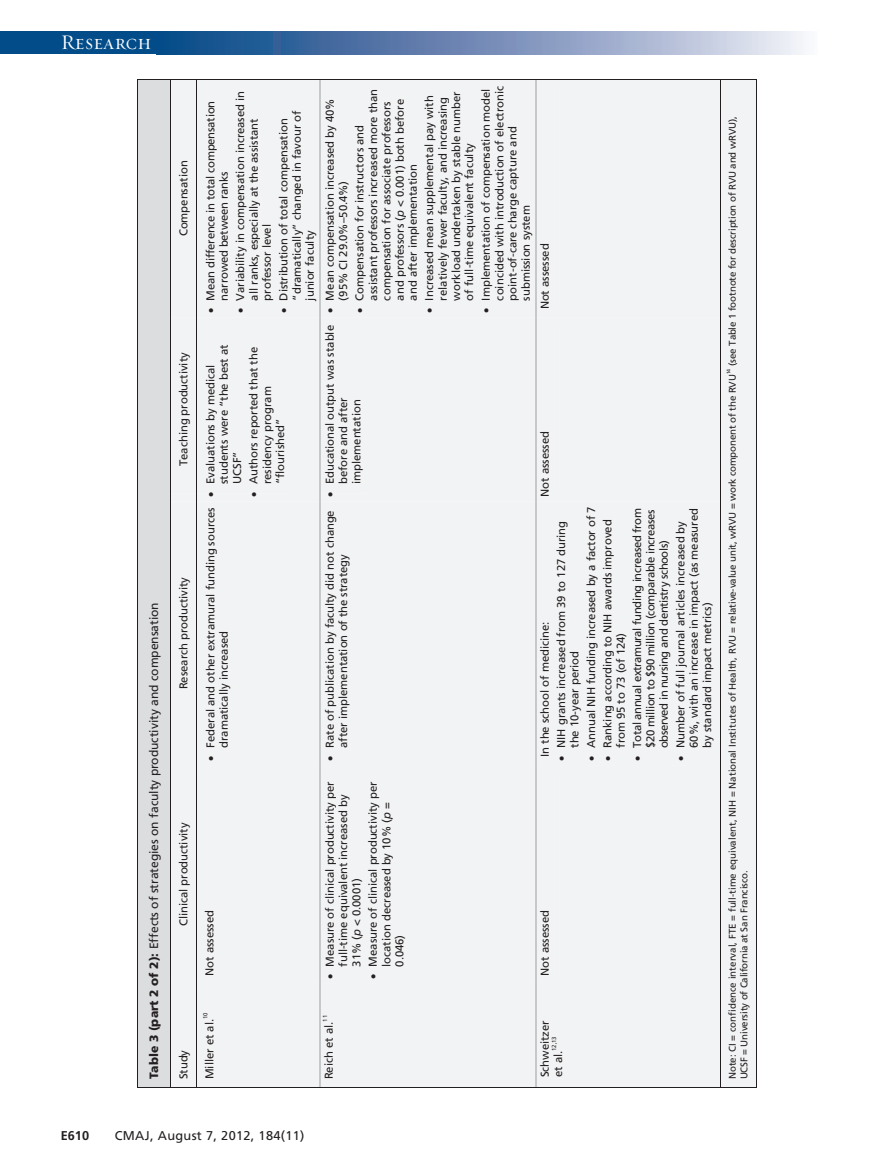
<style>
.page{position:relative;width:878px;height:1175px;background:#fff}
.page>*{position:absolute;margin:0;border:0;box-sizing:border-box;transform-origin:0 0}
.t1{font:21px "Requiem Display HTF Small Caps";letter-spacing:.005em;color:#fff}
.t2{font:12.75px "Frutiger LT Std";letter-spacing:.025em;color:#231f20}
.t3{font:700 12.75px "Frutiger LT Std";color:#231f20}
.t4{font:12px "Frutiger";color:#231f20}
.t5{font:11.4px/13.4px "Frutiger";letter-spacing:-.005em;color:#231f20}
.t6{font:11.4px/13.2px "Frutiger";letter-spacing:-.03em;color:#231f20}
.t7{font:9.75px "Frutiger";color:#231f20}
.t8{font:9.75px "Frutiger";letter-spacing:-.02em;color:#231f20}
.t9{font:6px "Frutiger";letter-spacing:-.01em;color:#231f20}
.t10{font:5.25px "Frutiger";color:#231f20}
.s1{font-weight:900}
.s2{font-style:italic}
</style>
<div class="page">
<div style="left:217px;top:78px;width:600px;height:1018px;background:linear-gradient(to bottom,#fff,#fff)"></div>
<div style="left:0;top:32px;width:164px;height:22px;background:#014c89"></div>
<svg style="left:164px;top:32px;width:640px;height:22px;background:#7692ba"></svg>
<div style="left:61px;top:78px;width:600px;height:1018px;background:#fff"></div>
<div style="left:137px;top:79px;width:619px;height:1009px;background:#f2f3f4"></div>
<h1 class="t1" style="left:61px;top:30px;width:92px">Research</h1>
<p class="t4" style="left:149px;top:1079px;width:478px;rotate:-90deg"><span class="s1">Table 3 (part 2 of 2):</span> Effects of strategies on faculty productivity and compensation</p>
<p class="t5" style="left:178px;top:236px;width:77px;rotate:-90deg">Compensation</p>
<p class="t5" style="left:178px;top:466px;width:115px;rotate:-90deg">Teaching productivity</p>
<p class="t5" style="left:178px;top:689px;width:114px;rotate:-90deg">Research productivity</p>
<p class="t5" style="left:178px;top:926px;width:105px;rotate:-90deg">Clinical productivity</p>
<p class="t5" style="left:205px;top:300px;width:201px;text-indent:-13px;rotate:-90deg">• Mean difference in total compensation narrowed between ranks</p>
<p class="t5" style="left:234px;top:300px;width:211px;text-indent:-13px;rotate:-90deg">• Variability in compensation increased in all ranks, especially at the assistant professor level</p>
<p class="t5" style="left:278px;top:300px;width:191px;text-indent:-13px;rotate:-90deg">• Distribution of total compensation “dramatically” changed in favour of junior faculty</p>
<p class="t5" style="left:205px;top:484px;width:141px;text-indent:-13px;rotate:-90deg">• Evaluations by medical students were “the best at<br>UCSF”</p>
<p class="t5" style="left:248px;top:484px;width:139px;text-indent:-13px;rotate:-90deg">• Authors reported that the residency program “flourished”</p>
<p class="t5" style="left:205px;top:748px;width:242px;text-indent:-13px;rotate:-90deg">• Federal and other extramural funding sources dramatically increased</p>
<p class="t5" style="left:203px;top:975px;width:67px;rotate:-90deg">Not assessed</p>
<p class="t5" style="left:324px;top:300px;width:203px;text-indent:-13px;rotate:-90deg">• Mean compensation increased by 40% (95% CI 29.0%–50.4%)</p>
<p class="t5" style="left:354px;top:300px;width:213px;text-indent:-13px;rotate:-90deg">• Compensation for instructors and assistant professors increased more than compensation for associate professors and professors (<span class="s2">p</span> &lt; 0.001) both before and after implementation</p>
<p class="t5" style="left:423px;top:300px;width:210px;text-indent:-13px;rotate:-90deg">• Increased mean supplemental pay with relatively fewer faculty, and increasing workload undertaken by stable number of full-time equivalent faculty</p>
<p class="t5" style="left:480px;top:300px;width:216px;text-indent:-13px;rotate:-90deg">• Implementation of compensation model coincided with introduction of electronic point-of-care charge capture and submission system</p>
<p class="t5" style="left:324px;top:484px;width:160px;text-indent:-13px;rotate:-90deg">• Educational output was stable before and after implementation</p>
<p class="t5" style="left:539px;top:309px;width:67px;rotate:-90deg">Not assessed</p>
<p class="t5" style="left:539px;top:497px;width:67px;rotate:-90deg">Not assessed</p>
<p class="t5" style="left:324px;top:748px;width:239px;text-indent:-13px;rotate:-90deg">• Rate of publication by faculty did not change after implementation of the strategy</p>
<p class="t5" style="left:324px;top:966px;width:187px;text-indent:-13px;rotate:-90deg">• Measure of clinical productivity per full-time equivalent increased by<br>31% (<span class="s2">p</span> &lt; 0.0001)</p>
<p class="t5" style="left:367px;top:966px;width:187px;text-indent:-13px;rotate:-90deg">• Measure of clinical productivity per location decreased by 10% (<span class="s2">p</span> =<br>0.046)</p>
<p class="t5" style="left:585px;top:760px;width:256px;rotate:-90deg">• Annual NIH funding increased by a factor of 7</p>
<p class="t5" style="left:601px;top:748px;width:230px;text-indent:-13px;rotate:-90deg">• Ranking according to NIH awards improved from 95 to 73 (of 124)</p>
<p class="t6" style="left:631px;top:748px;width:241px;text-indent:-13px;rotate:-90deg">• Total annual extramural funding increased from $20 million to $90 million (comparable increases observed in nursing and dentistry schools)</p>
<p class="t5" style="left:674px;top:748px;width:241px;text-indent:-13px;rotate:-90deg">• Number of full journal articles increased by<br>60%, with an increase in impact (as measured by standard impact metrics)</p>
<p class="t5" style="left:555px;top:748px;width:229px;text-indent:-13px;rotate:-90deg">• NIH grants increased from 39 to 127 during the 10-year period</p>
<p class="t5" style="left:539px;top:757px;width:137px;rotate:-90deg">In the school of medicine:</p>
<p class="t5" style="left:539px;top:975px;width:67px;rotate:-90deg">Not assessed</p>
<p class="t5" style="left:178px;top:1079px;width:31px;rotate:-90deg">Study</p>
<p class="t9" style="left:203px;top:1019px;width:8px;rotate:-90deg">10</p>
<p class="t5" style="left:203px;top:1079px;width:62px;rotate:-90deg">Miller et al.</p>
<p class="t9" style="left:322px;top:1021px;width:8px;rotate:-90deg">11</p>
<p class="t5" style="left:323px;top:1079px;width:59px;rotate:-90deg">Reich et al.</p>
<p class="t5" style="left:539px;top:1077px;width:58px;rotate:-90deg">Schweitzer et al.</p>
<p class="t9" style="left:551px;top:1050px;width:16px;rotate:-90deg">12,13</p>
<p class="t8" style="left:728px;top:366px;width:251px;rotate:-90deg">(see Table 1 footnote for description of RVU and wRVU),</p>
<p class="t10" style="left:726px;top:374px;width:7px;rotate:-90deg">14</p>
<p class="t7" style="left:728px;top:1079px;width:706px;rotate:-90deg">Note: CI = confidence interval, FTE = full-time equivalent, NIH = National Institutes of Health, RVU = relative-value unit, wRVU = work component of the RVU</p>
<p class="t8" style="left:740px;top:1079px;width:210px;rotate:-90deg">UCSF = University of California at San Francisco.</p>
<p class="t3" style="left:61px;top:1130px;width:30px">E610</p>
<p class="t2" style="left:115px;top:1130px;width:191px">CMAJ, August 7, 2012, 184(11)</p>
</div>
